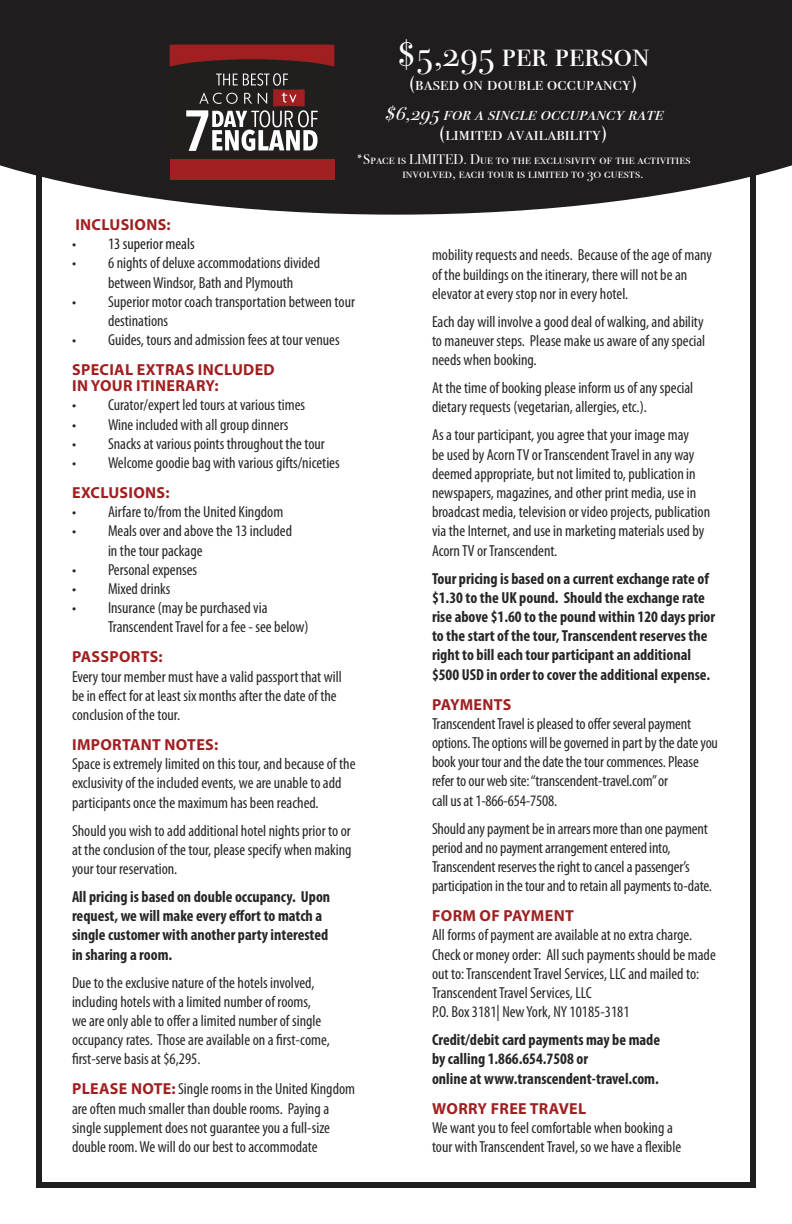
<style>
.page{position:relative;width:792px;height:1224px;background:#fff}
.page>*{position:absolute;margin:0;border:0;box-sizing:border-box;transform-origin:0 0}
.t1{font:36px "Bodoni Svty Two SCITCTT";letter-spacing:.01em;color:#fff}
.t2{font:20px "Bodoni Svty Two SCITCTT";letter-spacing:.01em;color:#fff}
.t3{font:italic 20px "Bodoni Svty Two SCITCTT";color:#fff}
.t4{font:condensed 16px/19.2px "Myriad Pro";color:#282526}
.t5{font:700 condensed 16px/19.2px "Myriad Pro";color:#282526}
.Paragraph_Style_1{font:700 16px/16px "Myriad Pro";letter-spacing:.02em;color:#a02021}
.t6{font:condensed 16px "Myriad Pro";color:#201d1e}
.t7{font:14px/14px "Bodoni Svty Two SCITCTT";letter-spacing:.01em;color:#fff;text-align:center}
.s1{color:#282526}
.s2{font-weight:700;font-stretch:normal;color:#a02021}
</style>
<div class="page">
<svg style="left:0;top:0;width:792px;height:215px;fill:#201d1e"></svg>
<div style="left:36px;top:36px;width:720px;height:1152px;border:6px solid #201d1e"></div>
<div style="left:170px;top:45px;width:164px;height:135px;background:#211e1e"></div>
<svg style="left:170px;top:45px;width:164px;height:21px"></svg>
<div style="left:170px;top:160px;width:164px;height:20px;background:#a02021"></div>
<svg style="left:186px;top:73px;width:132px;height:78px"></svg>
<p class="t1" style="left:397px;top:32px;width:254px">$5,295 per person</p>
<p class="t2" style="left:409px;top:71px;width:230px">(based on double occupancy)</p>
<p class="t3" style="left:384px;top:101px;width:287px">$6,295forasingleoccupancyrate</p>
<p class="t2" style="left:439px;top:121px;width:170px">(limited availability)</p>
<p class="t7" style="left:356px;top:152px;width:336px">*Space is LIMITED. Due to the exclusivity of the activities involved, each tour is limited to 30 guests.</p>
<p class="Paragraph_Style_1" style="left:75px;top:216px;width:97px">INCLUSIONS:</p>
<p class="t6" style="left:72px;top:234px;width:124px"><span class="s1">•</span> 13 superior meals</p>
<p class="t4" style="left:72px;top:253px;width:250px;text-align:center">• 6 nights of deluxe accommodations divided between Windsor, Bath and Plymouth</p>
<p class="t4" style="left:108px;top:292px;width:249px;text-indent:-36px">• Superior motor coach transportation between tour destinations</p>
<p class="t4" style="left:72px;top:330px;width:269px">• Guides, tours and admission fees at tour venues</p>
<p class="Paragraph_Style_1" style="left:72px;top:361px;width:204px">SPECIAL EXTRAS INCLUDED<br>IN YOUR ITINERARY:</p>
<p class="t4" style="left:72px;top:395px;width:235px">• Curator/expert led tours at various times</p>
<p class="t4" style="left:72px;top:415px;width:218px">• Wine included with all group dinners</p>
<p class="t4" style="left:72px;top:434px;width:254px">• Snacks at various points throughout the tour</p>
<p class="t4" style="left:72px;top:453px;width:269px">• Welcome goodie bag with various gifts/niceties</p>
<p class="Paragraph_Style_1" style="left:72px;top:484px;width:99px">EXCLUSIONS:</p>
<p class="t4" style="left:72px;top:502px;width:213px">• Airfare to/from the United Kingdom</p>
<p class="t4" style="left:108px;top:521px;width:186px;text-indent:-36px">• Meals over and above the 13 included in the tour package</p>
<p class="t4" style="left:72px;top:560px;width:127px">• Personal expenses</p>
<p class="t4" style="left:72px;top:579px;width:100px">• Mixed drinks</p>
<p class="t4" style="left:108px;top:598px;width:202px;text-indent:-36px">• Insurance (may be purchased via<br>Transcendent Travel for a fee - see below)</p>
<p class="Paragraph_Style_1" style="left:72px;top:648px;width:92px">PASSPORTS:</p>
<p class="t4" style="left:72px;top:667px;width:271px">Every tour member must have a valid passport that will be in effect for at least six months after the date of the conclusion of the tour.</p>
<p class="Paragraph_Style_1" style="left:72px;top:736px;width:147px">IMPORTANT NOTES:</p>
<p class="t4" style="left:72px;top:754px;width:285px">Space is extremely limited on this tour, and because of the exclusivity of the included events, we are unable to add participants once the maximum has been reached.</p>
<p class="t4" style="left:72px;top:821px;width:281px;text-align:justify">Should you wish to add additional hotel nights prior to or at the conclusion of the tour, please specify when making your tour reservation.</p>
<p class="t5" style="left:72px;top:887px;width:260px">All pricing is based on double occupancy. Upon request, we will make every effort to match a</p>
<p class="t5" style="left:72px;top:925px;width:258px">single customer with another party interested</p>
<p class="t5" style="left:72px;top:944px;width:102px">in sharing a room.</p>
<p class="t4" style="left:72px;top:973px;width:244px">Due to the exclusive nature of the hotels involved,</p>
<p class="t4" style="left:72px;top:992px;width:241px">including hotels with a limited number of rooms,</p>
<p class="t4" style="left:72px;top:1011px;width:251px">we are only able to offer a limited number of single</p>
<p class="t4" style="left:72px;top:1030px;width:259px">occupancy rates. Those are available on a first-come,</p>
<p class="t4" style="left:72px;top:1049px;width:130px">first-serve basis at $6,295.</p>
<p class="t4" style="left:72px;top:1079px;width:285px"><span class="s2">PLEASE NOTE:</span> Single rooms in the United Kingdom are often much smaller than double rooms. Paying a single supplement does not guarantee you a full-size</p>
<p class="t4" style="left:72px;top:1137px;width:247px">double room. We will do our best to accommodate</p>
<p class="t4" style="left:432px;top:245px;width:282px">mobility requests and needs. Because of the age of many of the buildings on the itinerary, there will not be an</p>
<p class="t4" style="left:432px;top:284px;width:198px">elevator at every stop nor in every hotel.</p>
<p class="t4" style="left:432px;top:312px;width:275px;text-align:justify">Each day will involve a good deal of walking, and ability to maneuver steps. Please make us aware of any special needs when booking.</p>
<p class="t4" style="left:432px;top:378px;width:263px">At the time of booking please inform us of any special dietary requests (vegetarian, allergies, etc.).</p>
<p class="t4" style="left:432px;top:425px;width:280px">As a tour participant, you agree that your image may<br>be used by Acorn TV or Transcendent Travel in any way deemed appropriate, but not limited to, publication in newspapers, magazines, and other print media, use in broadcast media, television or video projects, publication via the Internet, and use in marketing materials used by Acorn TV or Transcendent.</p>
<p class="t5" style="left:432px;top:568px;width:285px">Tour pricing is based on a current exchange rate of $1.30 to the UK pound. Should the exchange rate rise above $1.60 to the pound within 120 days prior to the start of the tour, Transcendent reserves the right to bill each tour participant an additional $500 USD in order to cover the additional expense.</p>
<p class="Paragraph_Style_1" style="left:432px;top:696px;width:81px">PAYMENTS</p>
<p class="t4" style="left:432px;top:714px;width:288px">Transcendent Travel is pleased to offer several payment options. The options will be governed in part by the date you book your tour and the date the tour commences. Please refer to our web site: “transcendent-travel.com” or</p>
<p class="t4" style="left:432px;top:791px;width:127px">call us at 1-866-654-7508.</p>
<p class="t4" style="left:432px;top:819px;width:277px">Should any payment be in arrears more than one payment period and no payment arrangement entered into,</p>
<p class="t4" style="left:432px;top:857px;width:282px">Transcendent reserves the right to cancel a passenger’s participation in the tour and to retain all payments to-date.</p>
<p class="Paragraph_Style_1" style="left:432px;top:907px;width:143px">FORM OF PAYMENT</p>
<p class="t4" style="left:432px;top:925px;width:262px">All forms of payment are available at no extra charge.</p>
<p class="t4" style="left:432px;top:945px;width:285px">Check or money order: All such payments should be made out to: Transcendent Travel Services, LLC and mailed to:</p>
<p class="t4" style="left:432px;top:983px;width:161px">Transcendent Travel Services, LLC</p>
<p class="t4" style="left:432px;top:1002px;width:199px">P.O. Box 3181| New York, NY 10185-3181</p>
<p class="t5" style="left:432px;top:1030px;width:230px">Credit/debit card payments may be made by calling 1.866.654.7508 or<br>online at www.transcendent-travel.com.</p>
<p class="Paragraph_Style_1" style="left:432px;top:1100px;width:156px">WORRY FREE TRAVEL</p>
<p class="t4" style="left:432px;top:1118px;width:251px">We want you to feel comfortable when booking a tour with Transcendent Travel, so we have a flexible</p>
</div>
